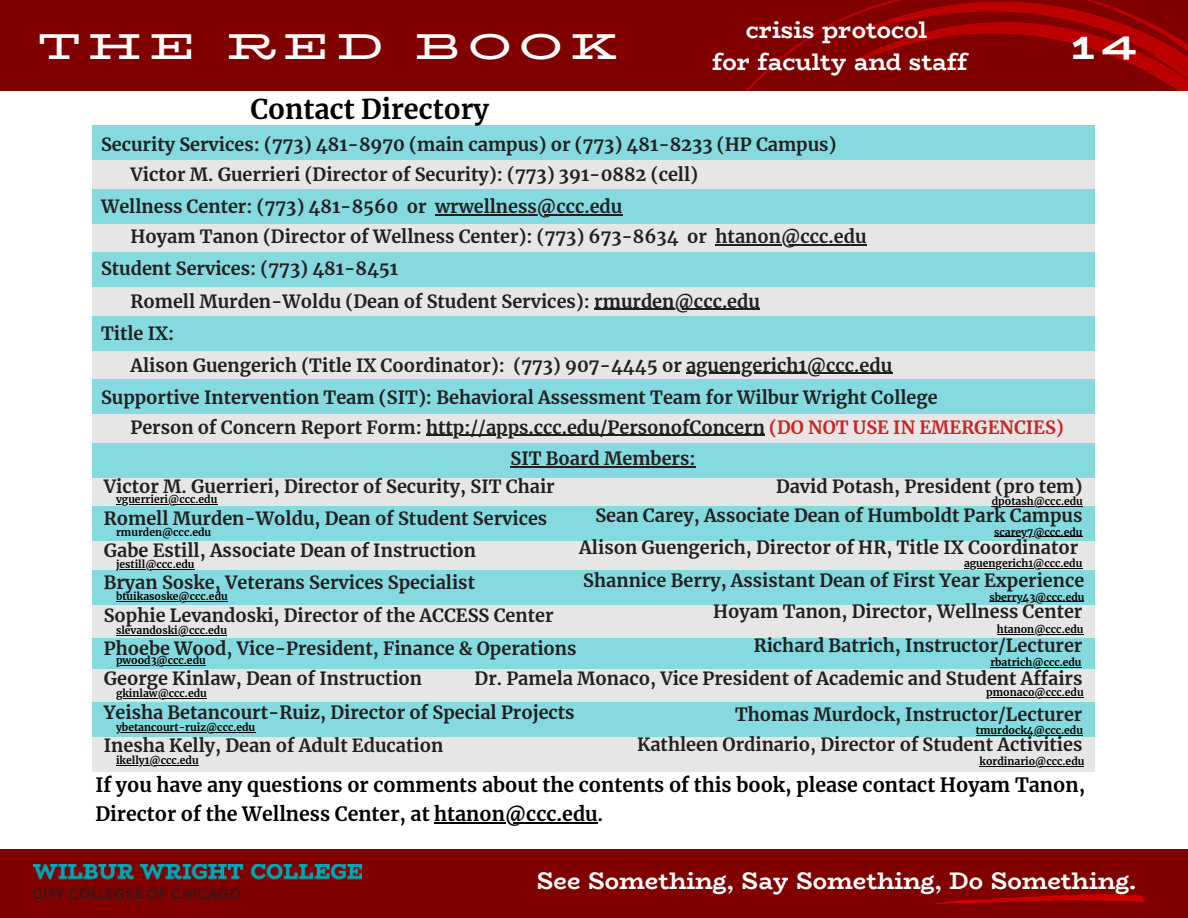
<style>
.page{position:relative;width:1188px;height:918px;background:#800000}
.page>*{position:absolute;margin:0;border:0;box-sizing:border-box;transform-origin:0 0}
.t1{font:700 36px "Bio Rhyme Expanded";letter-spacing:.21em;color:#fff}
.t2{font:800 36px "Bio Rhyme Expanded";color:#fff}
.t3{font:700 27px "Merriweather";color:#000}
.t4{font:700 24px "Bio Rhyme";color:#fff}
.t5{font:700 19.5px/29.2px "Merriweather";color:#000}
.t6{font:700 18px/29.7px "Merriweather";color:#231f20}
.t7{font:700 10.35px "Merriweather";color:#000}
.s1{color:#c62626}
</style>
<div class="page">
<svg style="left:625px;top:0;width:563px;height:92px"></svg>
<div style="left:0;top:92px;width:1188px;height:757px;background:#fff"></div>
<div style="left:92px;top:126px;width:1002px;height:645px;background:#e6e6e6"></div>
<div style="left:92px;top:126px;width:1002px;height:34px;background:#84dade"></div>
<div style="left:92px;top:189px;width:1002px;height:35px;background:#84dade"></div>
<div style="left:92px;top:253px;width:1002px;height:34px;background:#84dade"></div>
<div style="left:92px;top:316px;width:1002px;height:35px;background:#84dade"></div>
<div style="left:92px;top:380px;width:1002px;height:34px;background:#84dade"></div>
<div style="left:92px;top:443px;width:1002px;height:35px;background:#84dade"></div>
<div style="left:92px;top:507px;width:1002px;height:34px;background:#84dade"></div>
<div style="left:92px;top:570px;width:1002px;height:35px;background:#84dade"></div>
<div style="left:92px;top:639px;width:1002px;height:30px;background:#84dade"></div>
<div style="left:92px;top:702px;width:1002px;height:35px;background:#84dade"></div>
<hr style="left:435px;top:214px;width:187px;height:1px;background:#231f20">
<hr style="left:716px;top:244px;width:151px;height:1px;background:#231f20">
<hr style="left:594px;top:309px;width:166px;height:1px;background:#231f20">
<hr style="left:426px;top:435px;width:339px;height:1px;background:#231f20">
<hr style="left:510px;top:466px;width:186px;height:1px;background:#231f20">
<hr style="left:686px;top:373px;width:206px;height:1px;background:#231f20">
<hr style="left:116px;top:504px;width:101px;height:1px;background:#000">
<hr style="left:992px;top:506px;width:91px;height:1px;background:#000">
<hr style="left:116px;top:665px;width:90px;height:1px;background:#000">
<hr style="left:986px;top:697px;width:98px;height:1px;background:#000">
<hr style="left:116px;top:569px;width:78px;height:1px;background:#000">
<hr style="left:964px;top:568px;width:118px;height:1px;background:#000">
<hr style="left:116px;top:601px;width:112px;height:1px;background:#000">
<hr style="left:990px;top:601px;width:94px;height:1px;background:#000">
<hr style="left:976px;top:735px;width:107px;height:1px;background:#000">
<hr style="left:116px;top:635px;width:111px;height:1px;background:#000">
<hr style="left:997px;top:634px;width:86px;height:1px;background:#000">
<hr style="left:990px;top:667px;width:92px;height:1px;background:#000">
<hr style="left:116px;top:698px;width:91px;height:1px;background:#000">
<hr style="left:994px;top:536px;width:88px;height:1px;background:#000">
<hr style="left:116px;top:732px;width:139px;height:1px;background:#000">
<hr style="left:116px;top:765px;width:83px;height:1px;background:#000">
<hr style="left:980px;top:766px;width:104px;height:1px;background:#000">
<hr style="left:434px;top:822px;width:164px;height:2px;background:#000">
<img style="left:34px;top:865px;width:327px;height:34px">
<svg style="left:935px;top:894px;width:209px;height:10px"></svg>
<h1 class="t1" style="left:38px;top:18px;width:580px">THE RED BOOK</h1>
<h3 class="t4" style="left:746px;top:11px;width:183px">crisis protocol</h3>
<h3 class="t4" style="left:712px;top:43px;width:257px">for faculty and staff</h3>
<h2 class="t3" style="left:250px;top:93px;width:240px">Contact Directory</h2>
<p class="t6" style="left:130px;top:130px;width:708px;text-indent:-29px">Security Services: (773) 481-8970 (main campus) or (773) 481-8233 (HP Campus)<br>Victor M. Guerrieri (Director of Security): (773) 391-0882 (cell)</p>
<p class="t6" style="left:130px;top:192px;width:738px;text-indent:-29px">Wellness Center: (773) 481-8560 or wrwellness@ccc.edu<br>Hoyam Tanon (Director of Wellness Center): (773) 673-8634 or htanon@ccc.edu</p>
<p class="t6" style="left:130px;top:253px;width:631px;line-height:32.2px;text-indent:-29px">Student Services: (773) 481-8451<br>Romell Murden-Woldu (Dean of Student Services): rmurden@ccc.edu</p>
<p class="t6" style="left:130px;top:318px;width:763px;line-height:31.5px;text-indent:-29px">Title IX:<br>Alison Guengerich (Title IX Coordinator): (773) 907-4445 or aguengerich1@ccc.edu</p>
<p class="t6" style="left:101px;top:383px;width:838px">Supportive Intervention Team (SIT): Behavioral Assessment Team for Wilbur Wright College</p>
<p class="t6" style="left:130px;top:412px;width:935px">Person of Concern Report Form: http://apps.ccc.edu/PersonofConcern <span class="s1">(DO NOT USE IN EMERGENCIES)</span></p>
<p class="t6" style="left:510px;top:444px;width:187px">SIT Board Members:</p>
<h1 class="t2" style="left:1070px;top:18px;width:67px">14</h1>
<p class="t6" style="left:104px;top:471px;width:452px">Victor M. Guerrieri, Director of Security, SIT Chair</p>
<p class="t7" style="left:116px;top:493px;width:103px">vguerrieri@ccc.edu</p>
<p class="t6" style="left:776px;top:471px;width:308px">David Potash, President (pro tem)</p>
<p class="t7" style="left:992px;top:495px;width:93px">dpotash@ccc.edu</p>
<p class="t6" style="left:595px;top:500px;width:489px">Sean Carey, Associate Dean of Humboldt Park Campus</p>
<p class="t7" style="left:994px;top:525px;width:90px">scarey7@ccc.edu</p>
<p class="t6" style="left:104px;top:504px;width:445px">Romell Murden-Woldu, Dean of Student Services</p>
<p class="t7" style="left:116px;top:525px;width:97px">rmurden@ccc.edu</p>
<p class="t6" style="left:579px;top:533px;width:500px">Alison Guengerich, Director of HR, Title IX Coordinator</p>
<p class="t7" style="left:964px;top:557px;width:120px">aguengerich1@ccc.edu</p>
<p class="t6" style="left:104px;top:536px;width:374px">Gabe Estill, Associate Dean of Instruction</p>
<p class="t7" style="left:116px;top:558px;width:80px">jestill@ccc.edu</p>
<p class="t6" style="left:583px;top:565px;width:503px">Shannice Berry, Assistant Dean of First Year Experience</p>
<p class="t7" style="left:990px;top:590px;width:96px">sberry43@ccc.edu</p>
<p class="t6" style="left:104px;top:568px;width:373px">Bryan Soske, Veterans Services Specialist</p>
<p class="t7" style="left:116px;top:590px;width:113px">btuikasoske@ccc.edu</p>
<p class="t6" style="left:713px;top:597px;width:371px">Hoyam Tanon, Director, Wellness Center</p>
<p class="t7" style="left:997px;top:623px;width:88px">htanon@ccc.edu</p>
<p class="t6" style="left:104px;top:601px;width:451px">Sophie Levandoski, Director of the ACCESS Center</p>
<p class="t7" style="left:116px;top:624px;width:112px">slevandoski@ccc.edu</p>
<p class="t6" style="left:754px;top:631px;width:330px">Richard Batrich, Instructor/Lecturer</p>
<p class="t7" style="left:990px;top:656px;width:93px">rbatrich@ccc.edu</p>
<p class="t6" style="left:104px;top:634px;width:474px">Phoebe Wood, Vice-President, Finance &amp; Operations</p>
<p class="t7" style="left:116px;top:654px;width:91px">pwood3@ccc.edu</p>
<p class="t6" style="left:475px;top:664px;width:609px">Dr. Pamela Monaco, Vice President of Academic and Student Affairs</p>
<p class="t7" style="left:986px;top:686px;width:99px">pmonaco@ccc.edu</p>
<p class="t6" style="left:104px;top:664px;width:320px">George Kinlaw, Dean of Instruction</p>
<p class="t7" style="left:116px;top:687px;width:92px">gkinlaw@ccc.edu</p>
<p class="t6" style="left:104px;top:697px;width:472px">Yeisha Betancourt-Ruiz, Director of Special Projects</p>
<p class="t7" style="left:116px;top:721px;width:141px">ybetancourt-ruiz@ccc.edu</p>
<p class="t6" style="left:104px;top:731px;width:341px">Inesha Kelly, Dean of Adult Education</p>
<p class="t7" style="left:116px;top:754px;width:84px">ikelly1@ccc.edu</p>
<p class="t6" style="left:735px;top:700px;width:349px">Thomas Murdock, Instructor/Lecturer</p>
<p class="t7" style="left:976px;top:724px;width:108px">tmurdock4@ccc.edu</p>
<p class="t6" style="left:637px;top:730px;width:447px">Kathleen Ordinario, Director of Student Activities</p>
<p class="t7" style="left:980px;top:755px;width:106px">kordinario@ccc.edu</p>
<p class="t5" style="left:95px;top:770px;width:991px">If you have any questions or comments about the contents of this book, please contact Hoyam Tanon,<br>Director of the Wellness Center, at htanon@ccc.edu.</p>
<h3 class="t4" style="left:537px;top:862px;width:601px">See Something, Say Something, Do Something.</h3>
</div>
